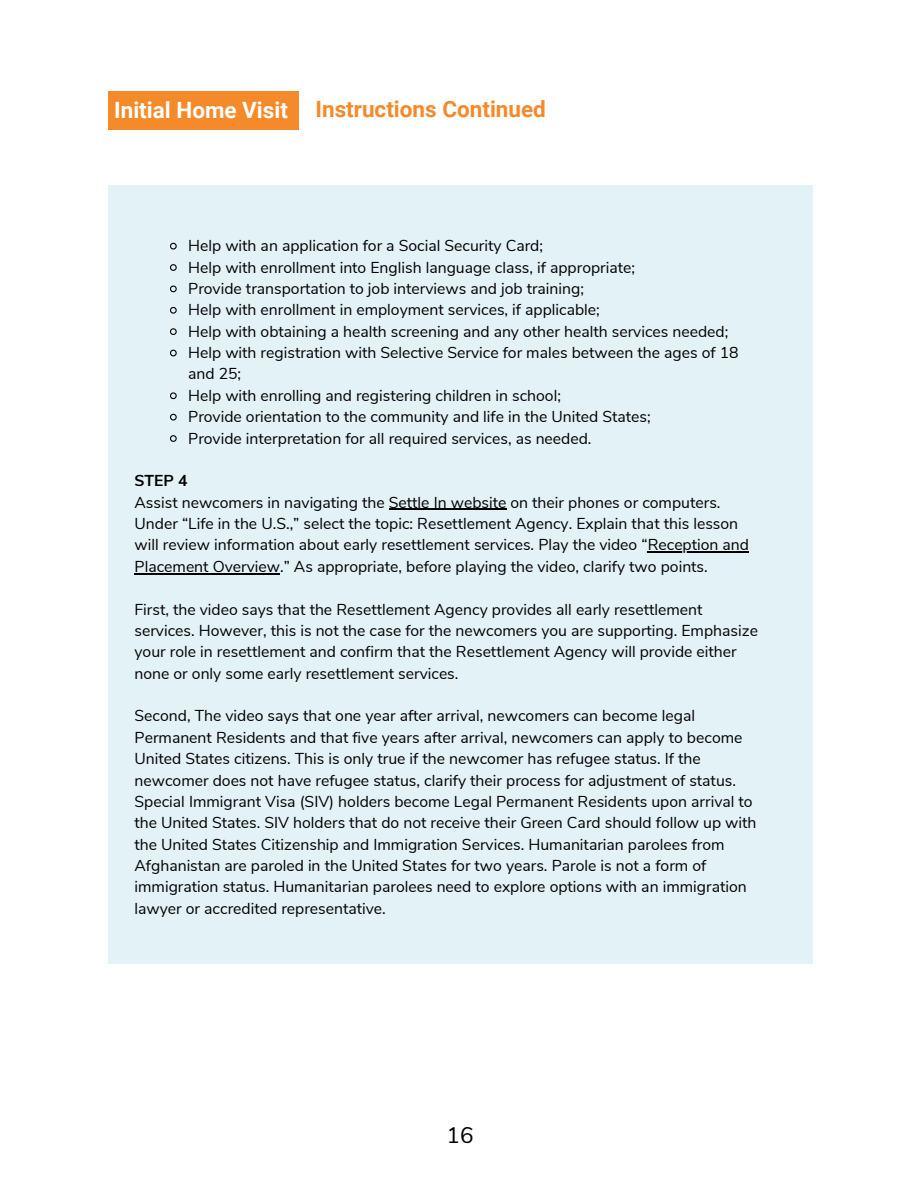
<style>
.page{position:relative;width:918px;height:1188px;background:#fff}
.page>*{position:absolute;margin:0;border:0;box-sizing:border-box;transform-origin:0 0}
.t1{font:700 22.5px "Roboto";color:#f58a2b}
.t2{font:700 22.5px "Roboto";color:#fff}
.t3{font:22.5px "Nunito Sans";color:#000}
.t4{font:15.75px/21.3px "Nunito Sans";color:#000}
.t5{font:700 15.75px "Nunito Sans";color:#000}
</style>
<div class="page">
<div style="left:108px;top:185px;width:705px;height:779px;background:#e3f2f6"></div>
<svg style="left:170px;top:242px;width:7px;height:8px"></svg>
<svg style="left:170px;top:264px;width:7px;height:7px"></svg>
<svg style="left:170px;top:285px;width:7px;height:8px"></svg>
<svg style="left:170px;top:306px;width:7px;height:8px"></svg>
<svg style="left:170px;top:328px;width:7px;height:7px"></svg>
<svg style="left:170px;top:349px;width:7px;height:8px"></svg>
<svg style="left:170px;top:392px;width:7px;height:8px"></svg>
<svg style="left:170px;top:413px;width:7px;height:8px"></svg>
<svg style="left:170px;top:435px;width:7px;height:7px"></svg>
<hr style="left:389px;top:509px;width:117px;height:1px;background:#000">
<hr style="left:648px;top:552px;width:101px;height:1px;background:#000">
<hr style="left:135px;top:573px;width:145px;height:1px;background:#000">
<div style="left:108px;top:92px;width:191px;height:38px;background:#f58a2b"></div>
<h1 class="t2" style="left:114px;top:97px;width:175px">Initial Home Visit</h1>
<h1 class="t1" style="left:316px;top:96px;width:232px">Instructions Continued</h1>
<p class="t4" style="left:188px;top:235px;width:552px">Help with an application for a Social Security Card;<br>Help with enrollment into English language class, if appropriate;<br>Provide transportation to job interviews and job training;<br>Help with enrollment in employment services, if applicable;<br>Help with obtaining a health screening and any other health services needed; Help with registration with Selective Service for males between the ages of 18 and 25;<br>Help with enrolling and registering children in school;<br>Provide orientation to the community and life in the United States;<br>Provide interpretation for all required services, as needed.</p>
<p class="t5" style="left:135px;top:470px;width:55px">STEP 4</p>
<p class="t4" style="left:135px;top:492px;width:616px">Assist newcomers in navigating the Settle In website on their phones or computers.<br>Under “Life in the U.S.,” select the topic: Resettlement Agency. Explain that this lesson will review information about early resettlement services. Play the video “Reception and Placement Overview.” As appropriate, before playing the video, clarify two points.</p>
<p class="t4" style="left:135px;top:599px;width:625px">First, the video says that the Resettlement Agency provides all early resettlement services. However, this is not the case for the newcomers you are supporting. Emphasize your role in resettlement and confirm that the Resettlement Agency will provide either none or only some early resettlement services.</p>
<p class="t4" style="left:135px;top:706px;width:623px">Second, The video says that one year after arrival, newcomers can become legal Permanent Residents and that five years after arrival, newcomers can apply to become United States citizens. This is only true if the newcomer has refugee status. If the newcomer does not have refugee status, clarify their process for adjustment of status.<br>Special Immigrant Visa (SIV) holders become Legal Permanent Residents upon arrival to the United States. SIV holders that do not receive their Green Card should follow up with the United States Citizenship and Immigration Services. Humanitarian parolees from Afghanistan are paroled in the United States for two years. Parole is not a form of immigration status. Humanitarian parolees need to explore options with an immigration lawyer or accredited representative.</p>
<h1 class="t3" style="left:447px;top:1120px;width:28px">16</h1>
</div>
